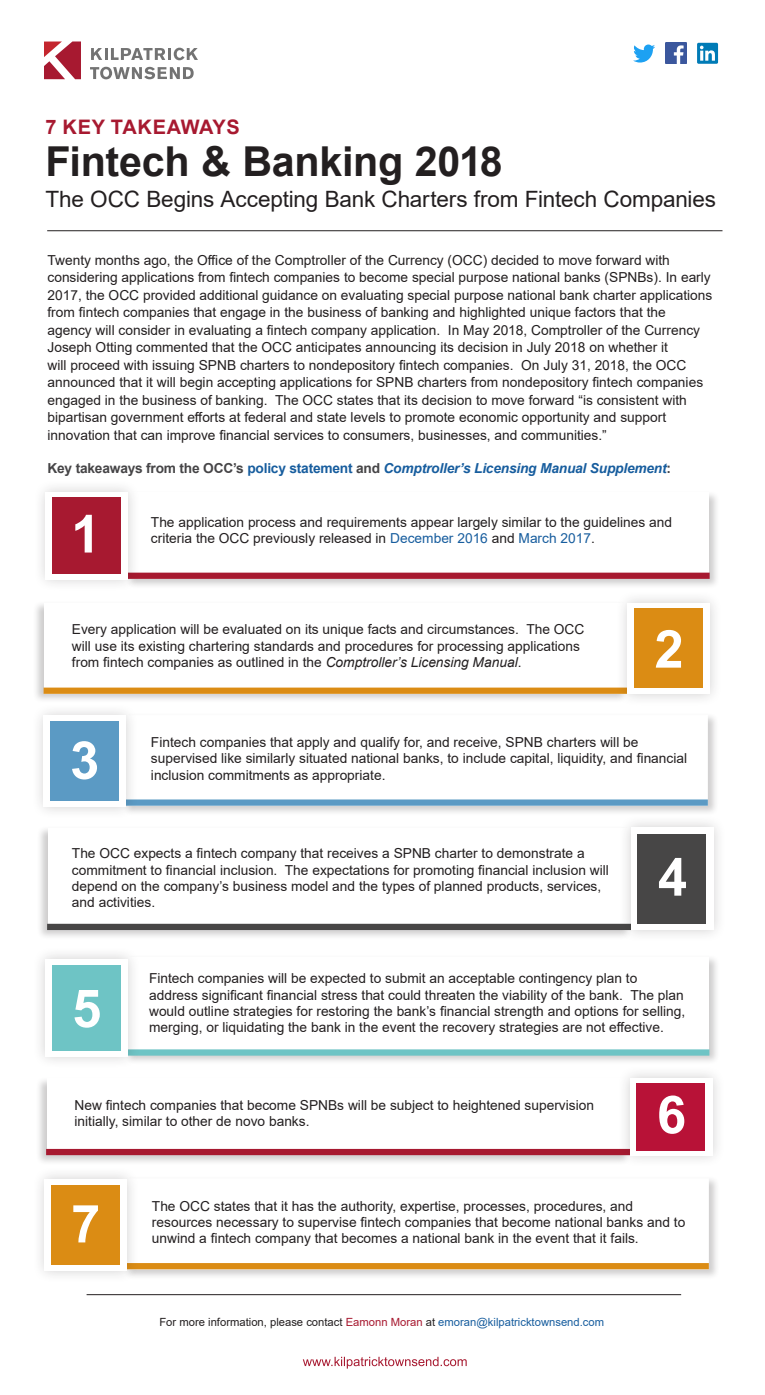
<style>
.page{position:relative;width:765px;height:1395px;background:#fff}
.page>*{position:absolute;margin:0;border:0;box-sizing:border-box;transform-origin:0 0}
.t1{font:700 52.5px "Arial";color:#fff}
.t2{font:700 41.25px "Arial";letter-spacing:-.01em;color:#231f20}
.t3{font:22.5px "Arial";letter-spacing:-.005em;color:#231f20}
.t4{font:700 20px "Arial";letter-spacing:.035em;color:#a71930}
.bullets{font:13.75px/16.2px "Arial";color:#231f20}
.body{font:13.75px/17.5px "Arial";color:#231f20}
.body-2{font:italic 700 13.75px "Arial";letter-spacing:-.015em;color:#175d9e}
.body_copy_10_13{font:11.25px "Arial";color:#231f20}
.s1{font-style:normal;color:#464547}
.s2{font-style:normal}
.s3{color:#175d9e}
.s4{font-style:italic}
.s5{color:#a71930}
</style>
<div class="page">
<div style="left:36px;top:825px;width:596px;height:115px;background:#231f20;opacity:.22"></div>
<div style="left:48px;top:828px;width:582px;height:101px;background:#fff"></div>
<div style="left:47px;top:924px;width:584px;height:6px;background:#474646"></div>
<div style="left:618px;top:814px;width:108px;height:129px;background:#231f20;opacity:.21"></div>
<div style="left:631px;top:827px;width:82px;height:103px;background:#fff"></div>
<div style="left:638px;top:834px;width:68px;height:90px;background:#474646"></div>
<div style="left:122px;top:712px;width:597px;height:105px;background:#231f20;opacity:.22"></div>
<div style="left:124px;top:715px;width:584px;height:91px;background:#fff"></div>
<div style="left:124px;top:799px;width:584px;height:7px;background:#5b9ac4"></div>
<div style="left:31px;top:703px;width:107px;height:116px;background:#231f20;opacity:.21"></div>
<div style="left:44px;top:716px;width:82px;height:91px;background:#fff"></div>
<div style="left:51px;top:722px;width:68px;height:79px;background:#5b9ac4"></div>
<div style="left:33px;top:600px;width:595px;height:104px;background:#231f20;opacity:.22"></div>
<div style="left:44px;top:603px;width:583px;height:90px;background:#fff"></div>
<div style="left:44px;top:688px;width:584px;height:6px;background:#db8c14"></div>
<div style="left:125px;top:490px;width:596px;height:99px;background:#231f20;opacity:.22"></div>
<div style="left:126px;top:492px;width:583px;height:87px;background:#fff"></div>
<svg style="left:91px;top:48px;width:107px;height:12px"></svg>
<svg style="left:90px;top:67px;width:104px;height:12px"></svg>
<svg style="left:44px;top:41px;width:37px;height:38px"></svg>
<hr style="left:87px;top:1294px;width:594px;height:1px;background:#231f20">
<img style="left:665px;top:43px;width:21px;height:21px">
<svg style="left:633px;top:45px;width:22px;height:18px"></svg>
<div style="left:697px;top:43px;width:21px;height:21px;background:#007bb6;border-radius:2px"></div>
<svg style="left:700px;top:46px;width:15px;height:15px"></svg>
<svg style="left:303px;top:1357px;width:164px;height:12px"></svg>
<hr style="left:47px;top:231px;width:676px;height:1px;background:#231f20">
<div style="left:126px;top:573px;width:584px;height:6px;background:#a71930"></div>
<div style="left:33px;top:479px;width:107px;height:113px;background:#231f20;opacity:.21"></div>
<div style="left:45px;top:492px;width:83px;height:87px;background:#fff"></div>
<div style="left:52px;top:498px;width:68px;height:76px;background:#a71930"></div>
<div style="left:615px;top:590px;width:107px;height:116px;background:#231f20;opacity:.21"></div>
<div style="left:628px;top:603px;width:82px;height:91px;background:#fff"></div>
<div style="left:634px;top:609px;width:68px;height:79px;background:#db8c14"></div>
<div style="left:125px;top:954px;width:595px;height:111px;background:#231f20;opacity:.22"></div>
<div style="left:126px;top:957px;width:583px;height:98px;background:#fff"></div>
<div style="left:125px;top:1049px;width:584px;height:7px;background:#6ec4c5"></div>
<div style="left:33px;top:946px;width:107px;height:123px;background:#231f20;opacity:.21"></div>
<div style="left:45px;top:959px;width:82px;height:98px;background:#fff"></div>
<div style="left:52px;top:965px;width:68px;height:86px;background:#6ec4c5"></div>
<div style="left:35px;top:1076px;width:596px;height:89px;background:#231f20;opacity:.22"></div>
<div style="left:47px;top:1079px;width:582px;height:76px;background:#fff"></div>
<div style="left:46px;top:1149px;width:584px;height:6px;background:#a71930"></div>
<div style="left:617px;top:1066px;width:108px;height:102px;background:#231f20;opacity:.21"></div>
<div style="left:630px;top:1078px;width:82px;height:77px;background:#fff"></div>
<div style="left:637px;top:1083px;width:68px;height:68px;background:#b81237"></div>
<div style="left:123px;top:1176px;width:597px;height:104px;background:#231f20;opacity:.22"></div>
<div style="left:125px;top:1178px;width:584px;height:92px;background:#fff;border:1px solid #fff"></div>
<div style="left:125px;top:1263px;width:584px;height:6px;background:#db8c14"></div>
<div style="left:32px;top:1167px;width:107px;height:116px;background:#231f20;opacity:.21"></div>
<div style="left:45px;top:1179px;width:82px;height:92px;background:#fff"></div>
<div style="left:52px;top:1185px;width:68px;height:80px;background:#db8c14"></div>
<p class="t4" style="left:46px;top:113px;width:196px">7 KEY TAKEAWAYS</p>
<p class="t2" style="left:46px;top:132px;width:459px">Fintech &amp; Banking 2018</p>
<p class="t3" style="left:46px;top:184px;width:672px">The OCC Begins Accepting Bank Charters from Fintech Companies</p>
<p class="body" style="left:48px;top:251px;width:666px">Twenty months ago, the Office of the Comptroller of the Currency (OCC) decided to move forward with considering applications from fintech companies to become special purpose national banks (SPNBs). In early 2017, the OCC provided additional guidance on evaluating special purpose national bank charter applications from fintech companies that engage in the business of banking and highlighted unique factors that the agency will consider in evaluating a fintech company application. In May 2018, Comptroller of the Currency Joseph Otting commented that the OCC anticipates announcing its decision in July 2018 on whether it<br>will proceed with issuing SPNB charters to nondepository fintech companies. On July 31, 2018, the OCC announced that it will begin accepting applications for SPNB charters from nondepository fintech companies engaged in the business of banking. The OCC states that its decision to move forward “is consistent with bipartisan government efforts at federal and state levels to promote economic opportunity and support innovation that can improve financial services to consumers, businesses, and communities.”</p>
<p class="body-2" style="left:48px;top:459px;width:625px"><span class="s1">Key takeaways from the OCC’s</span> <span class="s2">policy statement</span> <span class="s1">and</span> Comptroller’s Licensing Manual Supplement<span class="s1">:</span></p>
<p class="t1" style="left:71px;top:497px;width:31px">1</p>
<p class="bullets" style="left:151px;top:514px;width:523px">The application process and requirements appear largely similar to the guidelines and criteria the OCC previously released in <span class="s3">December 2016</span> and <span class="s3">March 2017</span>.</p>
<p class="bullets" style="left:72px;top:621px;width:514px">Every application will be evaluated on its unique facts and circumstances. The OCC will use its existing chartering standards and procedures for processing applications from fintech companies as outlined in the <span class="s4">Comptroller’s Licensing Manual</span>.</p>
<p class="t1" style="left:654px;top:612px;width:31px">2</p>
<p class="t1" style="left:70px;top:723px;width:31px">3</p>
<p class="bullets" style="left:151px;top:734px;width:538px">Fintech companies that apply and qualify for, and receive, SPNB charters will be supervised like similarly situated national banks, to include capital, liquidity, and financial inclusion commitments as appropriate.</p>
<p class="bullets" style="left:72px;top:845px;width:538px">The OCC expects a fintech company that receives a SPNB charter to demonstrate a commitment to financial inclusion. The expectations for promoting financial inclusion will depend on the company’s business model and the types of planned products, services, and activities.</p>
<p class="t1" style="left:658px;top:840px;width:31px">4</p>
<p class="t1" style="left:72px;top:972px;width:31px">5</p>
<p class="bullets" style="left:149px;top:970px;width:538px">Fintech companies will be expected to submit an acceptable contingency plan to address significant financial stress that could threaten the viability of the bank. The plan would outline strategies for restoring the bank’s financial strength and options for selling, merging, or liquidating the bank in the event the recovery strategies are not effective.</p>
<p class="bullets" style="left:74px;top:1097px;width:521px">New fintech companies that become SPNBs will be subject to heightened supervision initially, similar to other de novo banks.</p>
<p class="t1" style="left:657px;top:1078px;width:31px">6</p>
<p class="t1" style="left:71px;top:1187px;width:31px">7</p>
<p class="bullets" style="left:152px;top:1198px;width:535px">The OCC states that it has the authority, expertise, processes, procedures, and resources necessary to supervise fintech companies that become national banks and to unwind a fintech company that becomes a national bank in the event that it fails.</p>
<p class="body_copy_10_13" style="left:159px;top:1314px;width:446px">For more information, please contact <span class="s5">Eamonn Moran</span> at <span class="s3">emoran@kilpatricktownsend.com</span></p>
</div>
